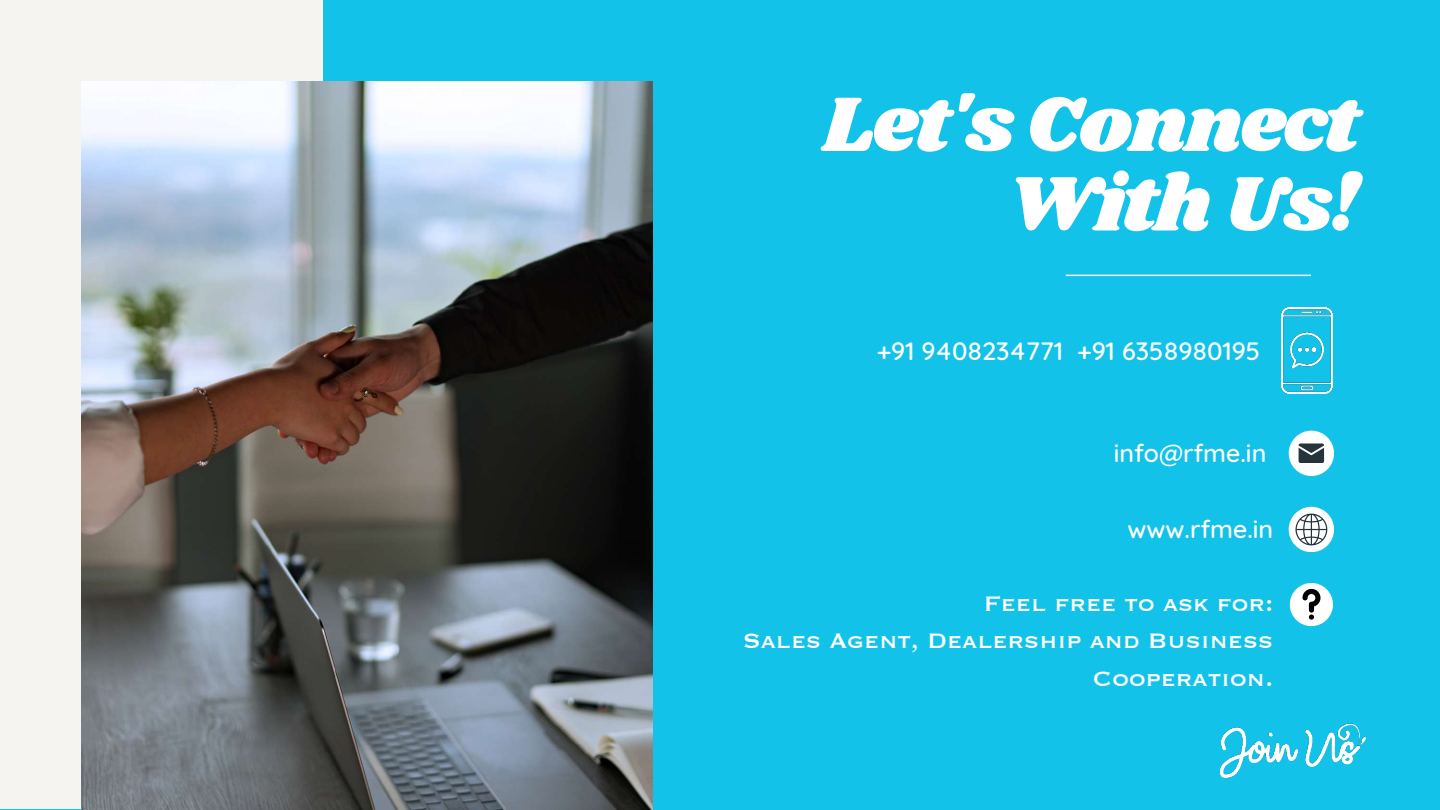
<style>
.page{position:relative;width:1440px;height:810px;background:#12c2e8}
.page>*{position:absolute;margin:0;border:0;box-sizing:border-box;transform-origin:0 0}
.t1{font:80px/79.5px "Shrikhand";letter-spacing:-.025em;color:#fff;text-align:right}
.t2{font:27.2px/37.5px "Copperplate Gothic LT Pro 31 BC";color:#fff;text-align:right}
.t3{font:500 25.6px "Quicksand";color:#fff}
.t4{font:500 25px "Quicksand";color:#fff}
</style>
<div class="page">
<div style="left:0;top:0;width:323px;height:809px;background:#f6f4f1"></div>
<img style="left:81px;top:81px;width:571px;height:729px">
<hr style="left:1066px;top:275px;width:245px;height:1px;background:#f6f4f1">
<div style="left:1289px;top:431px;width:45px;height:45px;background:#fff;border-radius:50%"></div>
<svg style="left:1299px;top:443px;width:25px;height:20px"></svg>
<div style="left:1289px;top:507px;width:45px;height:45px;background:#fff;border-radius:50%"></div>
<svg style="left:1295px;top:513px;width:33px;height:33px"></svg>
<img style="left:1221px;top:723px;width:145px;height:55px">
<div style="left:1290px;top:583px;width:43px;height:43px;background:#fff;border-radius:50%"></div>
<svg style="left:1302px;top:589px;width:18px;height:31px"></svg>
<img style="left:1281px;top:307px;width:52px;height:87px">
<h1 class="t1" style="left:823px;top:87px;width:538px">Let's Connect<br>With Us!</h1>
<p class="t3" style="left:877px;top:334px;width:385px">+91 9408234771 +91 6358980195</p>
<p class="t4" style="left:1114px;top:437px;width:154px">info@rfme.in</p>
<p class="t4" style="left:1128px;top:513px;width:147px">www.rfme.in</p>
<p class="t2" style="left:743px;top:586px;width:532px">Feel free to ask for:<br>Sales Agent, Dealership and Business<br>Cooperation.</p>
</div>
